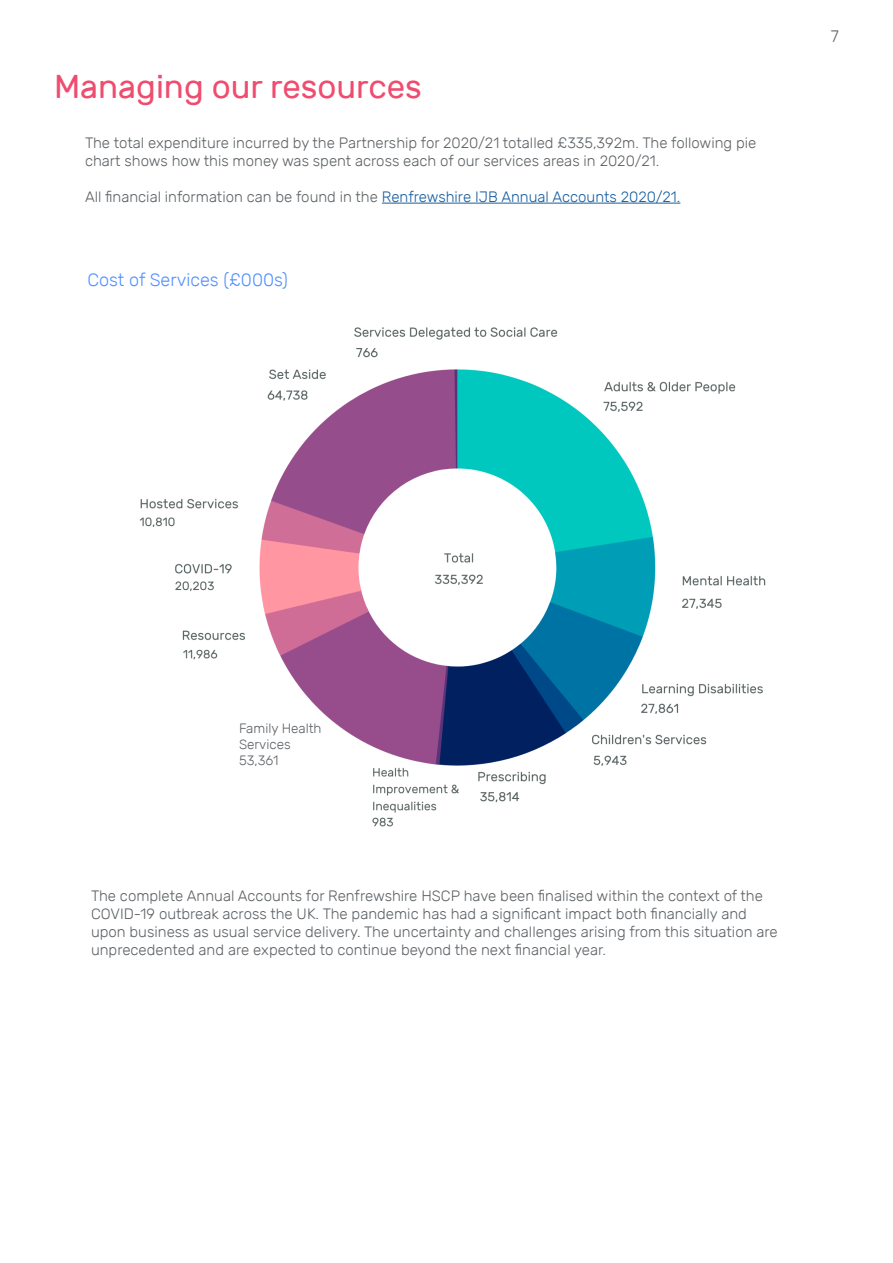
<style>
.page{position:relative;width:893px;height:1263px;background:#fff}
.page>*{position:absolute;margin:0;border:0;box-sizing:border-box;transform-origin:0 0}
.t1{font:33px "Rubik";color:#f04c6f}
.t2{font:300 18px "Rubik";color:#5091ff}
.t3{font:300 16.5px "Rubik";color:#5d6266}
.t4{font:300 15px/18px "Rubik";color:#5d6266}
.t5{font:300 13.5px/16.2px "Rubik";color:#5d6266}
.s1{color:#175d9e}
</style>
<div class="page">
<hr style="left:382px;top:203px;width:298px;height:1px;background:#175d9e">
<img style="left:139px;top:327px;width:627px;height:500px">
<div style="left:314px;top:737px;width:40px;height:52px;background:#fff"></div>
<h1 class="t1" style="left:54px;top:68px;width:369px">Managing our resources</h1>
<p class="t4" style="left:85px;top:134px;width:673px">The total expenditure incurred by the Partnership for 2020/21 totalled £335,392m. The following pie chart shows how this money was spent across each of our services areas in 2020/21.</p>
<p class="t4" style="left:85px;top:188px;width:597px">All financial information can be found in the <span class="s1">Renfrewshire IJB Annual Accounts 2020/21.</span></p>
<p class="t2" style="left:87px;top:270px;width:202px">Cost of Services (£000s)</p>
<p class="t3" style="left:831px;top:27px;width:10px">7</p>
<p class="t5" style="left:239px;top:720px;width:84px">Family Health<br>Services<br>53,361</p>
<p class="t4" style="left:91px;top:886px;width:688px">The complete Annual Accounts for Renfrewshire HSCP have been finalised within the context of the COVID-19 outbreak across the UK. The pandemic has had a significant impact both financially and upon business as usual service delivery. The uncertainty and challenges arising from this situation are unprecedented and are expected to continue beyond the next financial year.</p>
</div>
